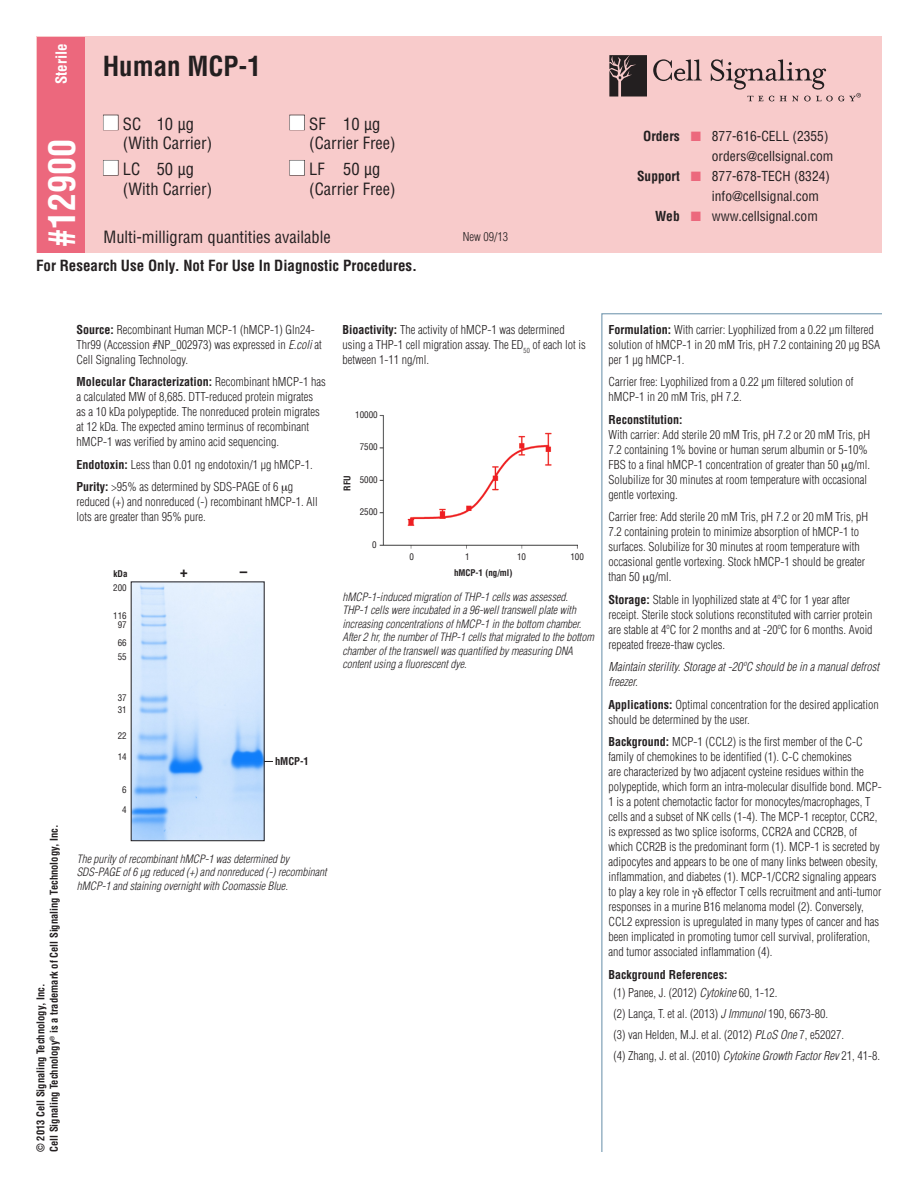
<style>
.page{position:relative;width:918px;height:1188px;background:#fff}
.page>*{position:absolute;margin:0;border:0;box-sizing:border-box;transform-origin:0 0}
.Number{font:700 condensed 36px "Helvetica";color:#fff}
.Name{font:700 condensed 27px "Helvetica";color:#231f20}
.Size{font:condensed 16.5px/19.6px "Helvetica";color:#231f20}
.t1{font:700 condensed 15px "Helvetica";color:#231f20}
.Storage_Temp{font:700 condensed 15px "Helvetica";color:#fff}
.t2{font:condensed 13.5px "Helvetica";color:#231f20}
.t3{font:700 condensed 13.5px "Helvetica";color:#231f20}
.t4{font:13.5px "Zapf Dingbats";color:#ec687d}
.Body_Text{font:300 condensed 12px/15px "Helvetica";color:#231f20}
.Background_Reference{font:300 condensed 12px "Helvetica";color:#231f20}
.Body_Text-2{font:italic 300 condensed 12px/15px "Helvetica";color:#231f20}
.Background_Reference-2{font:700 condensed 12px "Helvetica";color:#231f20}
.DILUTIONS{font:italic 300 condensed 11.25px/13.5px "Helvetica";color:#231f20}
.t5{font:700 condensed 10.5px "Helvetica";color:#231f20}
.t6{font:condensed 9px/9.6px "Helvetica";color:#231f20}
.t7{font:700 condensed 9px "Helvetica";color:#231f20}
.s1{color:#fff}
.s2{font-weight:700}
.s3{font-style:italic}
</style>
<div class="page">
<div style="left:37px;top:36px;width:845px;height:217px;background:#f8cbcb"></div>
<div style="left:37px;top:37px;width:48px;height:216px;background:#ec687d"></div>
<svg style="left:601px;top:313px;width:281px;height:839px"></svg>
<div style="left:103px;top:115px;width:15px;height:15px;border:1px solid #231f20"></div>
<div style="left:103px;top:160px;width:15px;height:15px;border:1px solid #231f20"></div>
<div style="left:289px;top:115px;width:16px;height:15px;border:1px solid #231f20"></div>
<div style="left:289px;top:160px;width:16px;height:15px;border:1px solid #231f20"></div>
<svg style="left:609px;top:55px;width:38px;height:42px;background:#443a3a"></svg>
<svg style="left:653px;top:59px;width:49px;height:22px"></svg>
<svg style="left:711px;top:59px;width:150px;height:42px"></svg>
<img style="left:379px;top:415px;width:198px;height:133px">
<svg style="left:130px;top:581px;width:135px;height:261px;background:#9aa5b2"></svg>
<img style="left:133px;top:584px;width:129px;height:255px">
<svg style="left:842px;top:463px;width:6px;height:8px"></svg>
<svg style="left:643px;top:576px;width:6px;height:8px"></svg>
<svg style="left:693px;top:887px;width:10px;height:12px"></svg>
<p class="Storage_Temp" style="left:52px;top:84px;width:42px;rotate:-90deg">Sterile</p>
<p class="Name" style="left:103px;top:50px;width:160px">Human MCP-1</p>
<p class="Size" style="left:123px;top:114px;width:91px;text-indent:-20px"><span class="s1">■</span> SC 10 µg (With Carrier)</p>
<p class="Size" style="left:123px;top:159px;width:91px;text-indent:-20px"><span class="s1">■</span> LC 50 µg (With Carrier)</p>
<p class="Size" style="left:309px;top:114px;width:88px;text-indent:-20px"><span class="s1">■</span> SF 10 µg (Carrier Free)</p>
<p class="Size" style="left:309px;top:159px;width:88px;text-indent:-20px"><span class="s1">■</span> LF 50 µg (Carrier Free)</p>
<p class="Number" style="left:39px;top:247px;width:109px;rotate:-90deg">#12900</p>
<p class="Size" style="left:104px;top:227px;width:229px">Multi-milligram quantities available</p>
<p class="t1" style="left:36px;top:256px;width:383px">For Research Use Only. Not For Use In Diagnostic Procedures.</p>
<p class="Body_Text" style="left:463px;top:229px;width:47px">New 09/13</p>
<p class="t3" style="left:643px;top:127px;width:38px">Orders</p>
<p class="t4" style="left:691px;top:130px;width:12px">■</p>
<p class="t2" style="left:712px;top:128px;width:118px">877-616-CELL (2355)</p>
<p class="t2" style="left:712px;top:148px;width:123px">orders@cellsignal.com</p>
<p class="t3" style="left:637px;top:167px;width:44px">Support</p>
<p class="t4" style="left:691px;top:170px;width:12px">■</p>
<p class="t2" style="left:712px;top:168px;width:120px">877-678-TECH (8324)</p>
<p class="t2" style="left:712px;top:188px;width:109px">info@cellsignal.com</p>
<p class="t3" style="left:655px;top:207px;width:26px">Web</p>
<p class="t4" style="left:691px;top:210px;width:12px">■</p>
<p class="t2" style="left:712px;top:208px;width:107px">www.cellsignal.com</p>
<p class="t5" style="left:47px;top:1152px;width:329px;rotate:-90deg">Cell Signaling Technology<sup>®</sup> is a trademark of Cell Signaling Technology, Inc.</p>
<p class="t5" style="left:34px;top:1152px;width:170px;rotate:-90deg">© 2013 Cell Signaling Technology, Inc.</p>
<p class="Body_Text" style="left:76px;top:322px;width:247px"><span class="s2">Source:</span> Recombinant Human MCP-1 (hMCP-1) Gln24-<br>Thr99 (Accession #NP_002973) was expressed in <span class="s3">E.coli</span> at<br>Cell Signaling Technology.</p>
<p class="Body_Text" style="left:76px;top:374px;width:251px"><span class="s2">Molecular Characterization:</span> Recombinant hMCP-1 has a calculated MW of 8,685. DTT-reduced protein migrates<br>as a 10 kDa polypeptide. The nonreduced protein migrates at 12 kDa. The expected amino terminus of recombinant hMCP-1 was verified by amino acid sequencing.</p>
<p class="Body_Text" style="left:76px;top:457px;width:238px"><span class="s2">Endotoxin:</span> Less than 0.01 ng endotoxin/1 μg hMCP-1.</p>
<p class="Body_Text" style="left:76px;top:479px;width:243px"><span class="s2">Purity:</span> &gt;95% as determined by SDS-PAGE of 6 g reduced (+) and nonreduced (-) recombinant hMCP-1. All lots are greater than 95% pure.</p>
<p class="t7" style="left:114px;top:568px;width:15px">kDa</p>
<p class="t6" style="left:113px;top:583px;width:15px">200</p>
<p class="t6" style="left:113px;top:611px;width:15px;text-align:center">116<br>97</p>
<p class="t6" style="left:118px;top:636px;width:10px;line-height:14.1px">66<br>55</p>
<p class="t6" style="left:118px;top:692px;width:10px;line-height:12.3px">37<br>31</p>
<p class="t6" style="left:118px;top:731px;width:10px">22</p>
<p class="t6" style="left:118px;top:752px;width:10px">14</p>
<p class="t6" style="left:122px;top:785px;width:6px">6</p>
<p class="t6" style="left:122px;top:805px;width:6px">4</p>
<p class="t1" style="left:180px;top:562px;width:9px">+</p>
<p class="t1" style="left:240px;top:562px;width:9px">–</p>
<p class="t5" style="left:275px;top:755px;width:35px">hMCP-1</p>
<p class="DILUTIONS" style="left:77px;top:852px;width:252px">The purity of recombinant hMCP-1 was determined by<br>SDS-PAGE of 6 µg reduced (+) and nonreduced (-) recombinant hMCP-1 and staining overnight with Coomassie Blue.</p>
<p class="Body_Text" style="left:342px;top:322px;width:245px"><span class="s2">Bioactivity:</span> The activity of hMCP-1 was determined using a THP-1 cell migration assay. The ED<sub>50</sub> of each lot is between 1-11 ng/ml.</p>
<p class="t6" style="left:355px;top:410px;width:24px">10000</p>
<p class="t6" style="left:360px;top:442px;width:19px">7500</p>
<p class="t7" style="left:342px;top:491px;width:17px;rotate:-90deg">RFU</p>
<p class="t6" style="left:360px;top:475px;width:19px">5000</p>
<p class="t6" style="left:360px;top:507px;width:19px">2500</p>
<p class="t6" style="left:372px;top:540px;width:6px">0</p>
<p class="t6" style="left:410px;top:552px;width:6px">0</p>
<p class="t6" style="left:465px;top:552px;width:6px">1</p>
<p class="t6" style="left:517px;top:552px;width:10px">10</p>
<p class="t6" style="left:570px;top:552px;width:15px">100</p>
<p class="t7" style="left:454px;top:567px;width:60px">hMCP-1 (ng/ml)</p>
<p class="DILUTIONS" style="left:342px;top:590px;width:253px">hMCP-1-induced migration of THP-1 cells was assessed.<br>THP-1 cells were incubated in a 96-well transwell plate with increasing concentrations of hMCP-1 in the bottom chamber.<br>After 2 hr, the number of THP-1 cells that migrated to the bottom chamber of the transwell was quantified by measuring DNA content using a fluorescent dye.</p>
<p class="Body_Text" style="left:609px;top:322px;width:273px"><span class="s2">Formulation:</span> With carrier: Lyophilized from a 0.22 μm filtered solution of hMCP-1 in 20 mM Tris, pH 7.2 containing 20 μg BSA per 1 μg hMCP-1.</p>
<p class="Body_Text" style="left:609px;top:374px;width:246px">Carrier free: Lyophilized from a 0.22 μm filtered solution of hMCP-1 in 20 mM Tris, pH 7.2.</p>
<p class="Body_Text" style="left:609px;top:412px;width:263px"><span class="s2">Reconstitution:<br></span>With carrier: Add sterile 20 mM Tris, pH 7.2 or 20 mM Tris, pH 7.2 containing 1% bovine or human serum albumin or 5-10% FBS to a final hMCP-1 concentration of greater than 50 g/ml.<br>Solubilize for 30 minutes at room temperature with occasional gentle vortexing.</p>
<p class="Body_Text" style="left:609px;top:509px;width:261px">Carrier free: Add sterile 20 mM Tris, pH 7.2 or 20 mM Tris, pH 7.2 containing protein to minimize absorption of hMCP-1 to surfaces. Solubilize for 30 minutes at room temperature with occasional gentle vortexing. Stock hMCP-1 should be greater than 50 g/ml.</p>
<p class="Body_Text" style="left:609px;top:592px;width:266px"><span class="s2">Storage:</span> Stable in lyophilized state at 4ºC for 1 year after receipt. Sterile stock solutions reconstituted with carrier protein are stable at 4ºC for 2 months and at -20ºC for 6 months. Avoid repeated freeze-thaw cycles.</p>
<p class="Body_Text-2" style="left:609px;top:659px;width:272px">Maintain sterility. Storage at -20ºC should be in a manual defrost freezer.</p>
<p class="Body_Text" style="left:609px;top:697px;width:272px"><span class="s2">Applications:</span> Optimal concentration for the desired application should be determined by the user.</p>
<p class="Body_Text" style="left:609px;top:734px;width:275px"><span class="s2">Background:</span> MCP-1 (CCL2) is the first member of the C-C family of chemokines to be identified (1). C-C chemokines<br>are characterized by two adjacent cysteine residues within the polypeptide, which form an intra-molecular disulfide bond. MCP-1 is a potent chemotactic factor for monocytes/macrophages, T cells and a subset of NK cells (1-4). The MCP-1 receptor, CCR2, is expressed as two splice isoforms, CCR2A and CCR2B, of which CCR2B is the predominant form (1). MCP-1 is secreted by adipocytes and appears to be one of many links between obesity, inflammation, and diabetes (1). MCP-1/CCR2 signaling appears to play a key role in</p>
<p class="Body_Text" style="left:609px;top:884px;width:274px;text-indent:97px">effector T cells recruitment and anti-tumor responses in a murine B16 melanoma model (2). Conversely, CCL2 expression is upregulated in many types of cancer and has been implicated in promoting tumor cell survival, proliferation, and tumor associated inflammation (4).</p>
<p class="Background_Reference-2" style="left:609px;top:967px;width:120px">Background References:</p>
<p class="Background_Reference" style="left:613px;top:985px;width:165px">(1) Panee, J. (2012) <span class="s3">Cytokine</span> 60, 1-12.</p>
<p class="Background_Reference" style="left:613px;top:1006px;width:216px">(2) Lança, T. et al. (2013) <span class="s3">J Immunol</span> 190, 6673-80.</p>
<p class="Background_Reference" style="left:613px;top:1027px;width:232px">(3) van Helden, M.J. et al. (2012) <span class="s3">PLoS One</span> 7, e52027.</p>
<p class="Background_Reference" style="left:613px;top:1048px;width:268px">(4) Zhang, J. et al. (2010) <span class="s3">Cytokine Growth Factor Rev</span> 21, 41-8.</p>
</div>
